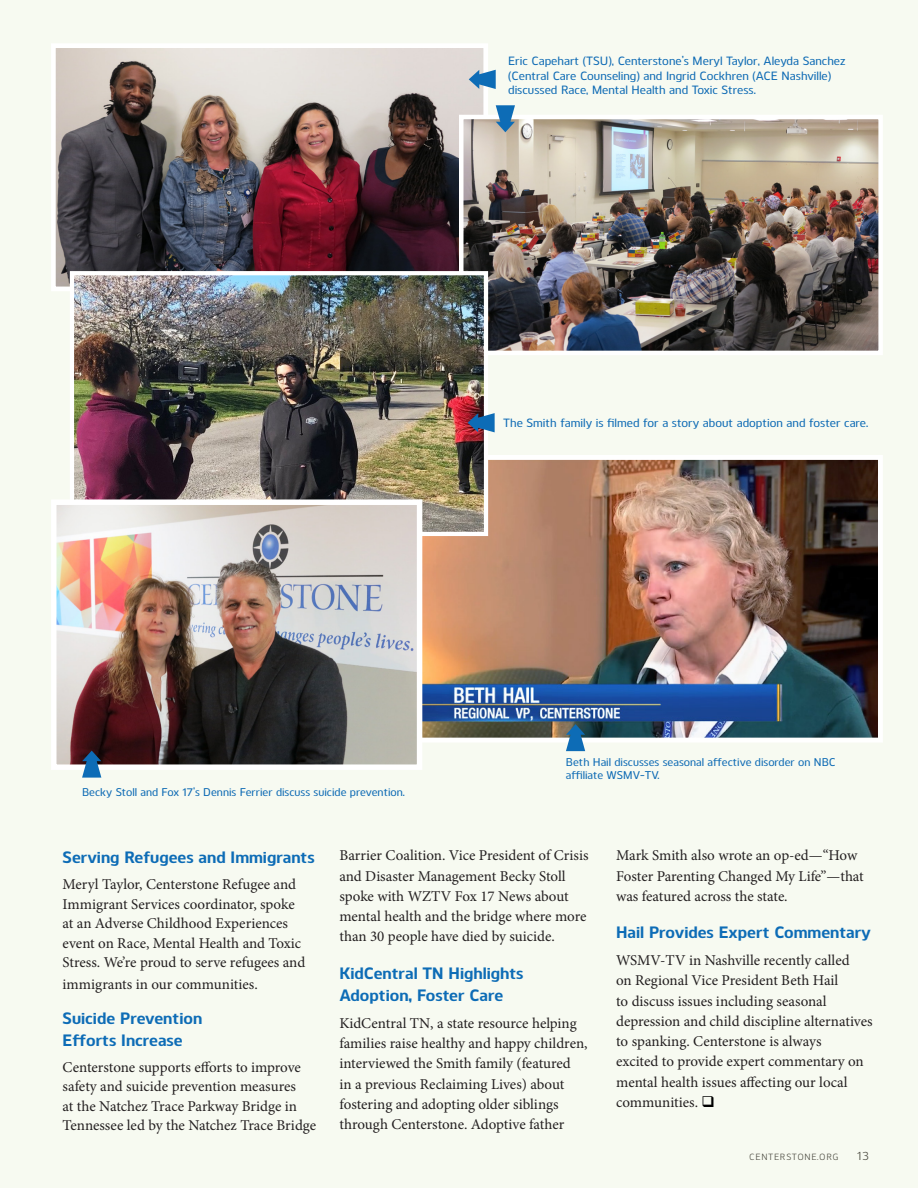
<style>
.page{position:relative;width:918px;height:1188px;background:#f7faf1}
.page>*{position:absolute;margin:0;border:0;box-sizing:border-box;transform-origin:0 0}
.News_Notes_Headers{font:700 16.5px/21.6px "Kobern";color:#0d6cb6}
.News_Notes_Captions{font:15px/20.2px "Minion Pro";color:#231f20}
.News_Notes_Captions-2{font:500 12px/14.4px "Kobern";color:#0d6ab4}
.t1{font:12px "Kobern";color:#231f20}
.News_Notes_Captions-3{font:500 11.25px/12.8px "Kobern";color:#0d6ab4}
.t2{font:9px "Kobern";letter-spacing:.07em;color:#231f20}
.s1{color:#000}
</style>
<div class="page">
<img style="left:57px;top:49px;width:425px;height:236px">
<div style="left:51px;top:43px;width:437px;height:248px;border:5px solid #fff"></div>
<img style="left:422px;top:461px;width:455px;height:276px">
<div style="left:412px;top:455px;width:471px;height:288px;border:5px solid #fff"></div>
<img style="left:464px;top:120px;width:414px;height:230px">
<div style="left:459px;top:115px;width:424px;height:240px;border:4px solid #fff"></div>
<svg style="left:566px;top:724px;width:19px;height:27px"></svg>
<svg style="left:496px;top:105px;width:19px;height:27px"></svg>
<svg style="left:469px;top:70px;width:27px;height:19px"></svg>
<img style="left:75px;top:276px;width:408px;height:255px">
<div style="left:70px;top:271px;width:418px;height:265px;border:4px solid #fff"></div>
<img style="left:57px;top:505px;width:359px;height:259px">
<div style="left:51px;top:499px;width:371px;height:271px;border:5px solid #fff"></div>
<svg style="left:468px;top:413px;width:27px;height:19px"></svg>
<svg style="left:82px;top:751px;width:19px;height:27px"></svg>
<p class="News_Notes_Captions-2" style="left:508px;top:53px;width:339px">Eric Capehart (TSU), Centerstone’s Meryl Taylor, Aleyda Sanchez (Central Care Counseling) and Ingrid Cockhren (ACE Nashville) discussed Race, Mental Health and Toxic Stress.</p>
<p class="News_Notes_Captions-2" style="left:503px;top:415px;width:367px">The Smith family is filmed for a story about adoption and foster care.</p>
<p class="News_Notes_Captions-3" style="left:82px;top:785px;width:324px">Becky Stoll and Fox 17’s Dennis Ferrier discuss suicide prevention.</p>
<p class="News_Notes_Captions-3" style="left:566px;top:755px;width:271px">Beth Hail discusses seasonal affective disorder on NBC affiliate WSMV-TV.</p>
<p class="News_Notes_Headers" style="left:63px;top:845px;width:254px">Serving Refugees and Immigrants</p>
<p class="News_Notes_Captions" style="left:63px;top:875px;width:244px;line-height:19.5px">Meryl Taylor, Centerstone Refugee and Immigrant Services coordinator, spoke at an Adverse Childhood Experiences event on Race, Mental Health and Toxic Stress. We’re proud to serve refugees and</p>
<p class="News_Notes_Captions" style="left:63px;top:974px;width:197px">immigrants in our communities.</p>
<p class="News_Notes_Headers" style="left:63px;top:1006px;width:141px">Suicide Prevention<br>Efforts Increase</p>
<p class="News_Notes_Captions" style="left:63px;top:1057px;width:255px;line-height:19.5px">Centerstone supports efforts to improve safety and suicide prevention measures<br>at the Natchez Trace Parkway Bridge in Tennessee led by the Natchez Trace Bridge</p>
<p class="News_Notes_Captions" style="left:339px;top:846px;width:251px">Barrier Coalition. Vice President of Crisis and Disaster Management Becky Stoll spoke with WZTV Fox 17 News about mental health and the bridge where more than 30 people have died by suicide.</p>
<p class="News_Notes_Headers" style="left:339px;top:962px;width:186px">KidCentral TN Highlights<br>Adoption, Foster Care</p>
<p class="News_Notes_Captions" style="left:339px;top:1013px;width:250px">KidCentral TN, a state resource helping families raise healthy and happy children, interviewed the Smith family (featured<br>in a previous Reclaiming Lives) about fostering and adopting older siblings through Centerstone. Adoptive father</p>
<p class="News_Notes_Captions" style="left:616px;top:846px;width:249px">Mark Smith also wrote an op-ed—“How<br>Foster Parenting Changed My Life”—that was featured across the state.</p>
<p class="News_Notes_Headers" style="left:616px;top:921px;width:256px">Hail Provides Expert Commentary</p>
<p class="News_Notes_Captions" style="left:616px;top:950px;width:258px">WSMV-TV in Nashville recently called<br>on Regional Vice President Beth Hail<br>to discuss issues including seasonal depression and child discipline alternatives to spanking. Centerstone is always<br>excited to provide expert commentary on mental health issues affecting our local communities. <span class="s1">❑</span></p>
<p class="t2" style="left:749px;top:1151px;width:91px">CENTERSTONE.ORG</p>
<p class="t1" style="left:857px;top:1148px;width:13px">13</p>
</div>
